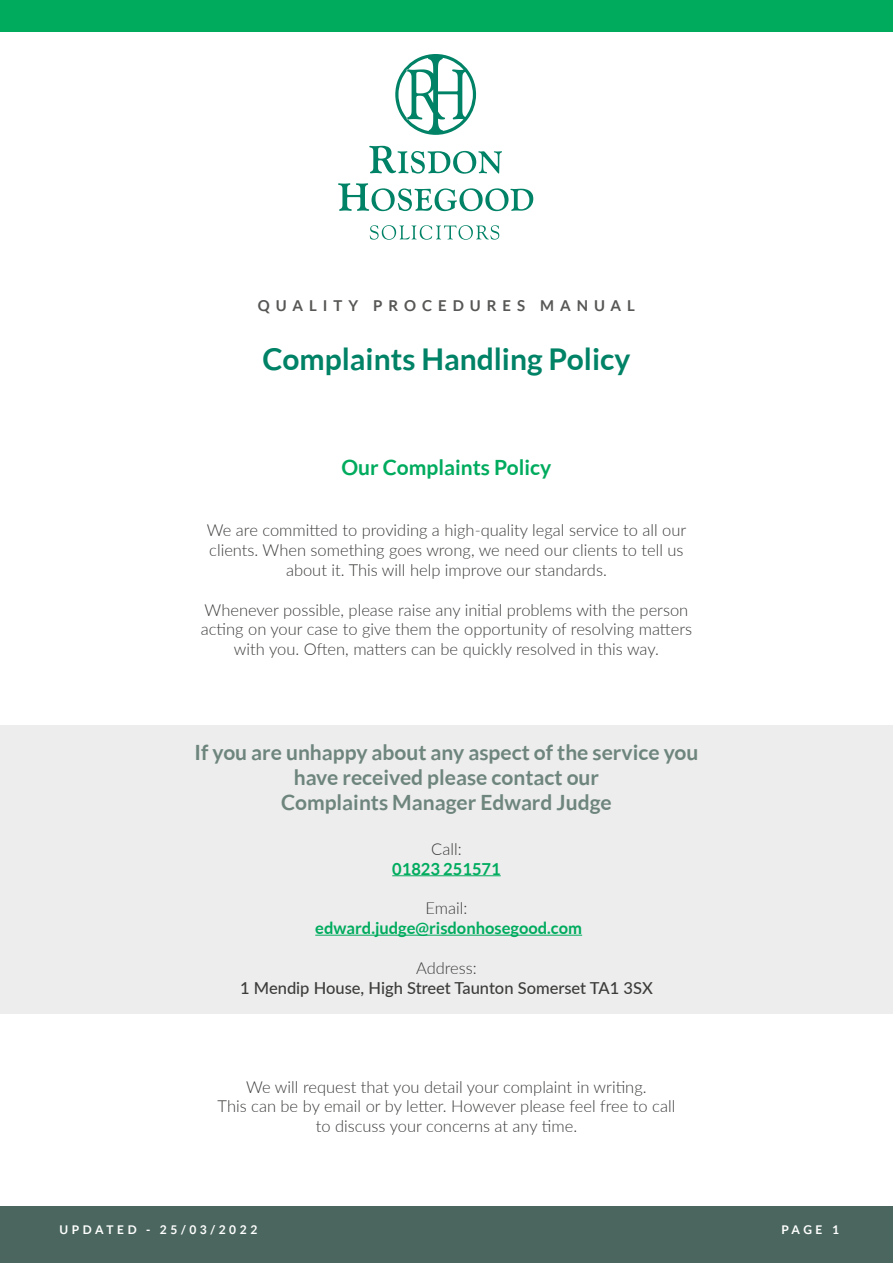
<style>
.page{position:relative;width:893px;height:1263px;background:#fff}
.page>*{position:absolute;margin:0;border:0;box-sizing:border-box;transform-origin:0 0}
.t1{font:700 30px "Lato";color:#008266}
.t2{font:700 21px/25.2px "Lato";color:#6e857e;text-align:center}
.t3{font:700 21px "Lato";color:#00ab5e}
.t4{font:300 16.5px/19.8px "Lato";color:#3c3c3b;text-align:center}
.t5{font:500 16.5px "Lato";color:#3c3c3b}
.t6{font:700 16.5px "Lato";color:#00ab5e}
.t7{font:700 15px "Lato";letter-spacing:.4em;color:#575756}
.t8{font:700 12px "Lato";letter-spacing:.3em;color:#fff}
</style>
<div class="page">
<div style="left:0;top:0;width:893px;height:32px;background:#00ab5e"></div>
<div style="left:0;top:1205px;width:893px;height:58px;background:#4a665e"></div>
<div style="left:0;top:725px;width:893px;height:289px;background:#ededed"></div>
<svg style="left:369px;top:146px;width:133px;height:28px"></svg>
<svg style="left:338px;top:183px;width:195px;height:28px"></svg>
<svg style="left:370px;top:225px;width:129px;height:15px"></svg>
<svg style="left:395px;top:54px;width:81px;height:81px"></svg>
<hr style="left:392px;top:875px;width:109px;height:1px;background:#00ab5e">
<hr style="left:315px;top:935px;width:267px;height:1px;background:#00ab5e">
<p class="t7" style="left:258px;top:297px;width:379px">QUALITY PROCEDURES MANUAL</p>
<h1 class="t1" style="left:262px;top:342px;width:369px">Complaints Handling Policy</h1>
<p class="t3" style="left:341px;top:455px;width:211px">Our Complaints Policy</p>
<p class="t4" style="left:207px;top:520px;width:481px">We are committed to providing a high-quality legal service to all our clients. When something goes wrong, we need our clients to tell us about it. This will help improve our standards.</p>
<p class="t4" style="left:201px;top:599px;width:493px">Whenever possible, please raise any initial problems with the person acting on your case to give them the opportunity of resolving matters with you. Often, matters can be quickly resolved in this way.</p>
<p class="t2" style="left:194px;top:739px;width:505px">If you are unhappy about any aspect of the service you have received please contact our<br>Complaints Manager Edward Judge</p>
<p class="t4" style="left:431px;top:838px;width:32px">Call:</p>
<p class="t6" style="left:392px;top:859px;width:110px">01823 251571</p>
<p class="t4" style="left:426px;top:898px;width:43px">Email:</p>
<p class="t6" style="left:315px;top:919px;width:268px">edward.judge@risdonhosegood.com</p>
<p class="t4" style="left:416px;top:957px;width:62px">Address:</p>
<p class="t5" style="left:240px;top:976px;width:414px">1 Mendip House, High Street Taunton Somerset TA1 3SX</p>
<p class="t4" style="left:218px;top:1076px;width:459px">We will request that you detail your complaint in writing.<br>This can be by email or by letter. However please feel free to call to discuss your concerns at any time.</p>
<p class="t8" style="left:60px;top:1223px;width:199px">UPDATED - 25/03/2022</p>
<p class="t8" style="left:781px;top:1223px;width:59px">PAGE 1</p>
</div>
